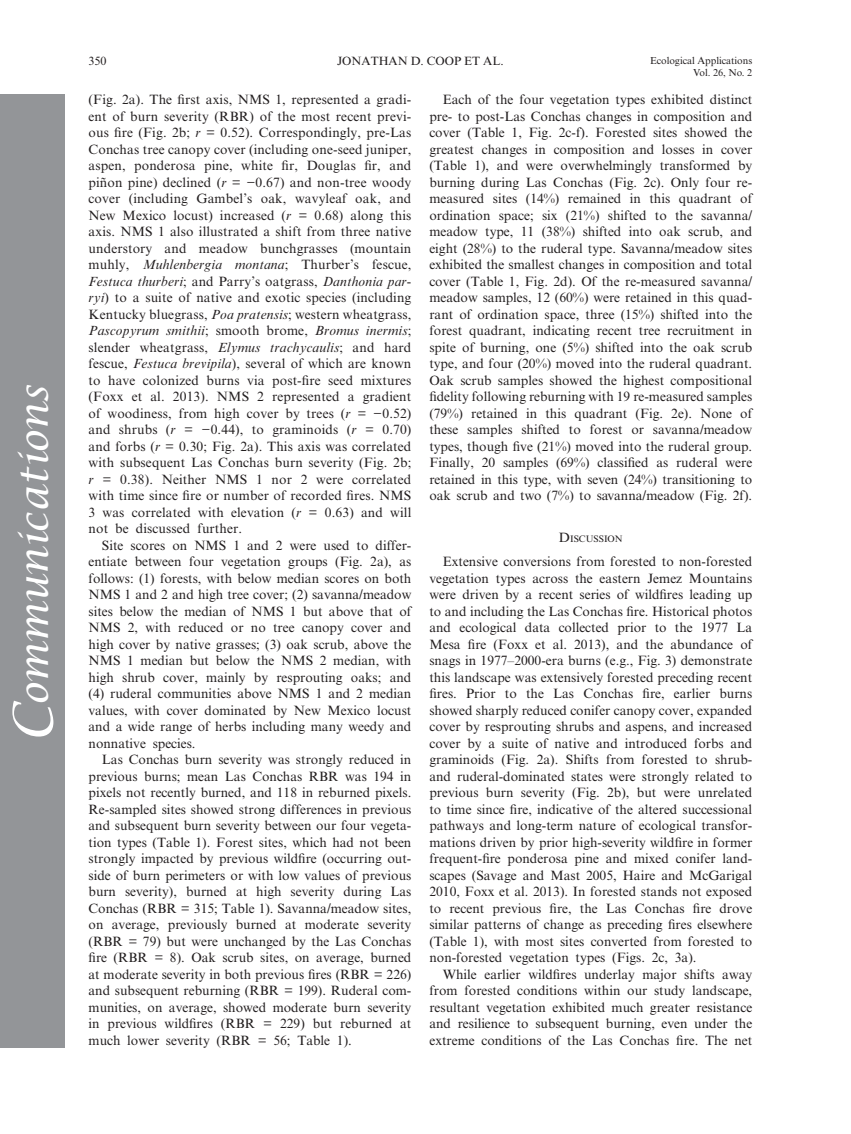
<style>
.page{position:relative;width:851px;height:1134px;background:#fff}
.page>*{position:absolute;margin:0;border:0;box-sizing:border-box;transform-origin:0 0}
.t1{font:italic 39px "Lucida Calligraphy";color:#fff}
.t2{font:13.5px/16.5px "Times NRMT";color:#231f20;text-align:justify}
.t3{font:12px "Times NRMT";color:#231f20}
.t4{font:10.2px/12px "Times NRMT";color:#231f20;text-align:right}
.t5{font:9.45px "Times NRMT";color:#231f20}
.s1{font-size:54px}
.s2{font-style:italic}
.s3{font-size:13.5px}
</style>
<div class="page">
<div style="left:0;top:94px;width:65px;height:954px;background:#939598"></div>
<h1 class="t1" style="left:11px;top:743px;width:359px;rotate:-90deg"><span class="s1">C</span>ommunications</h1>
<p class="t3" style="left:88px;top:54px;width:19px">350</p>
<p class="t3" style="left:337px;top:54px;width:168px">JONATHAN D. COOP ET AL.</p>
<p class="t4" style="left:650px;top:55px;width:104px">Ecological Applications<br>Vol. 26, No. 2</p>
<p class="t2" style="left:88px;top:92px;width:324px">(Fig. 2a). The first axis, NMS 1, represented a gradi&shy;ent of burn severity (RBR) of the most recent previ&shy;ous fire (Fig. 2b; <span class="s2">r</span> = 0.52). Correspondingly, pre-Las Conchas tree canopy cover (including one-seed juniper, aspen, ponderosa pine, white fir, Douglas fir, and piñon pine) declined (<span class="s2">r</span> = −0.67) and non-tree woody cover (including Gambel’s oak, wavyleaf oak, and New Mexico locust) increased (<span class="s2">r</span> = 0.68) along this axis. NMS 1 also illustrated a shift from three native understory and meadow bunchgrasses (mountain muhly, <span class="s2">Muhlenbergia montana</span>; Thurber’s fescue, <span class="s2">Festuca thurberi</span>; and Parry’s oatgrass, <span class="s2">Danthonia par&shy;ryi</span>) to a suite of native and exotic species (including Kentucky bluegrass, <span class="s2">Poa pratensis</span>; western wheatgrass, <span class="s2">Pascopyrum smithii</span>; smooth brome, <span class="s2">Bromus inermis</span>; slender wheatgrass, <span class="s2">Elymus trachycaulis</span>; and hard fescue, <span class="s2">Festuca brevipila</span>), several of which are known to have colonized burns via post-fire seed mixtures (Foxx et al. 2013). NMS 2 represented a gradient of woodiness, from high cover by trees (<span class="s2">r</span> = −0.52) and shrubs (<span class="s2">r</span> = −0.44), to graminoids (<span class="s2">r</span> = 0.70) and forbs (<span class="s2">r</span> = 0.30; Fig. 2a). This axis was correlated with subsequent Las Conchas burn severity (Fig. 2b; <span class="s2">r</span> = 0.38). Neither NMS 1 nor 2 were correlated with time since fire or number of recorded fires. NMS 3 was correlated with elevation (<span class="s2">r</span> = 0.63) and will not be discussed further.</p>
<p class="t2" style="left:88px;top:537px;width:324px;text-indent:13px">Site scores on NMS 1 and 2 were used to differ&shy;entiate between four vegetation groups (Fig. 2a), as follows: (1) forests, with below median scores on both NMS 1 and 2 and high tree cover; (2) savanna/meadow sites below the median of NMS 1 but above that of NMS 2, with reduced or no tree canopy cover and high cover by native grasses; (3) oak scrub, above the NMS 1 median but below the NMS 2 median, with high shrub cover, mainly by resprouting oaks; and (4) ruderal communities above NMS 1 and 2 median values, with cover dominated by New Mexico locust and a wide range of herbs including many weedy and nonnative species.</p>
<p class="t2" style="left:88px;top:751px;width:324px;text-indent:13px">Las Conchas burn severity was strongly reduced in previous burns; mean Las Conchas RBR was 194 in pixels not recently burned, and 118 in reburned pixels.<br>Re-sampled sites showed strong differences in previous and subsequent burn severity between our four vegeta&shy;tion types (Table 1). Forest sites, which had not been strongly impacted by previous wildfire (occurring out&shy;side of burn perimeters or with low values of previous burn severity), burned at high severity during Las Conchas (RBR = 315; Table 1). Savanna/meadow sites, on average, previously burned at moderate severity (RBR = 79) but were unchanged by the Las Conchas fire (RBR = 8). Oak scrub sites, on average, burned at moderate severity in both previous fires (RBR = 226) and subsequent reburning (RBR = 199). Ruderal com&shy;munities, on average, showed moderate burn severity in previous wildfires (RBR = 229) but reburned at much lower severity (RBR = 56; Table 1).</p>
<p class="t2" style="left:429px;top:91px;width:324px;text-indent:13px">Each of the four vegetation types exhibited distinct pre- to post-Las Conchas changes in composition and cover (Table 1, Fig. 2c-f). Forested sites showed the greatest changes in composition and losses in cover (Table 1), and were overwhelmingly transformed by burning during Las Conchas (Fig. 2c). Only four re&shy;measured sites (14%) remained in this quadrant of ordination space; six (21%) shifted to the savanna/ meadow type, 11 (38%) shifted into oak scrub, and eight (28%) to the ruderal type. Savanna/meadow sites exhibited the smallest changes in composition and total cover (Table 1, Fig. 2d). Of the re-measured savanna/ meadow samples, 12 (60%) were retained in this quad&shy;rant of ordination space, three (15%) shifted into the forest quadrant, indicating recent tree recruitment in spite of burning, one (5%) shifted into the oak scrub type, and four (20%) moved into the ruderal quadrant.<br>Oak scrub samples showed the highest compositional fidelity following reburning with 19 re-measured samples (79%) retained in this quadrant (Fig. 2e). None of these samples shifted to forest or savanna/meadow types, though five (21%) moved into the ruderal group.<br>Finally, 20 samples (69%) classified as ruderal were retained in this type, with seven (24%) transitioning to oak scrub and two (7%) to savanna/meadow (Fig. 2f).</p>
<p class="t5" style="left:559px;top:533px;width:65px"><span class="s3">D</span>ISCUSSION</p>
<p class="t2" style="left:429px;top:554px;width:324px;text-indent:13px">Extensive conversions from forested to non-forested vegetation types across the eastern Jemez Mountains were driven by a recent series of wildfires leading up to and including the Las Conchas fire. Historical photos and ecological data collected prior to the 1977 La Mesa fire (Foxx et al. 2013), and the abundance of snags in 1977–2000-era burns (e.g., Fig. 3) demonstrate this landscape was extensively forested preceding recent fires. Prior to the Las Conchas fire, earlier burns showed sharply reduced conifer canopy cover, expanded cover by resprouting shrubs and aspens, and increased cover by a suite of native and introduced forbs and graminoids (Fig. 2a). Shifts from forested to shrub&shy;and ruderal-dominated states were strongly related to previous burn severity (Fig. 2b), but were unrelated to time since fire, indicative of the altered successional pathways and long-term nature of ecological transfor&shy;mations driven by prior high-severity wildfire in former frequent-fire ponderosa pine and mixed conifer land&shy;scapes (Savage and Mast 2005, Haire and McGarigal 2010, Foxx et al. 2013). In forested stands not exposed to recent previous fire, the Las Conchas fire drove similar patterns of change as preceding fires elsewhere (Table 1), with most sites converted from forested to non-forested vegetation types (Figs. 2c, 3a).</p>
<p class="t2" style="left:429px;top:966px;width:324px;text-indent:13px">While earlier wildfires underlay major shifts away from forested conditions within our study landscape, resultant vegetation exhibited much greater resistance and resilience to subsequent burning, even under the extreme conditions of the Las Conchas fire. The net</p>
</div>
